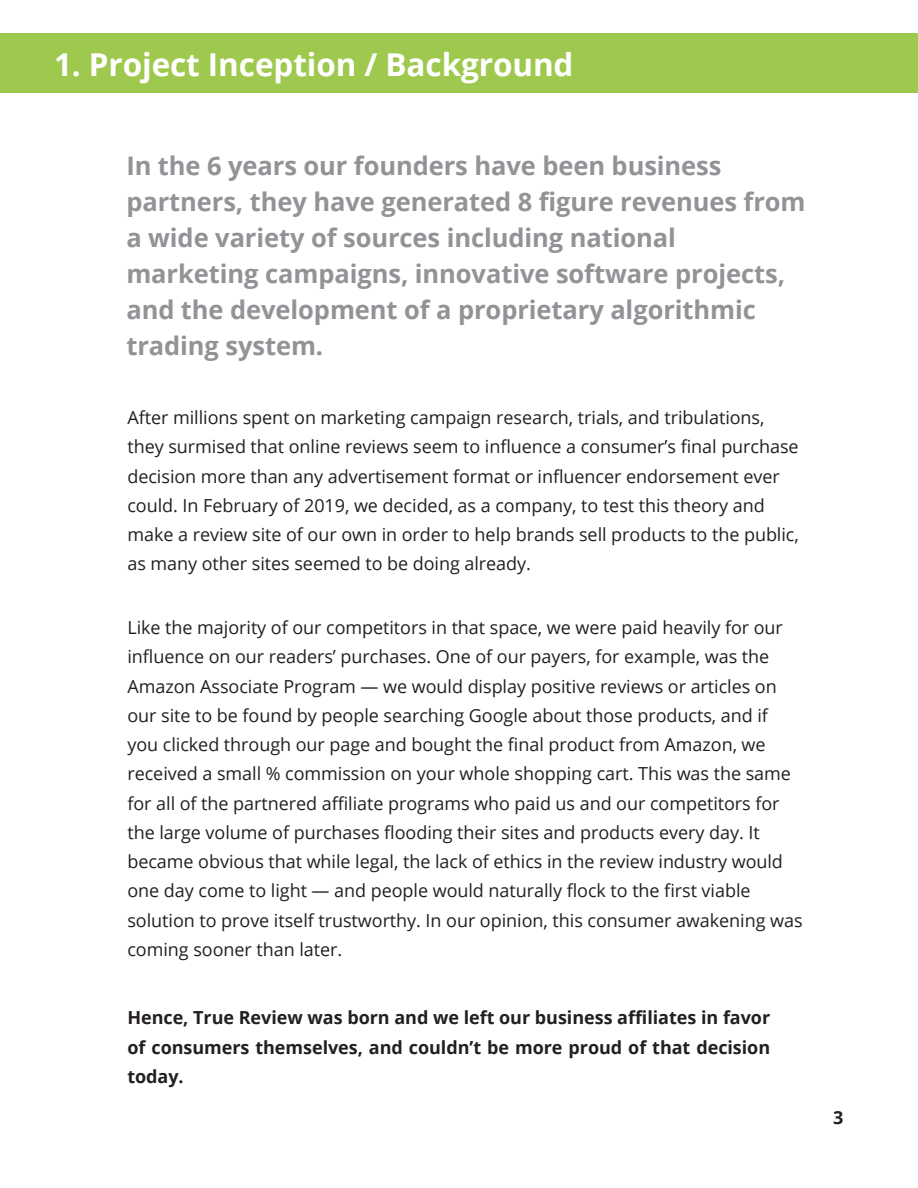
<style>
.page{position:relative;width:918px;height:1188px;background:#fff}
.page>*{position:absolute;margin:0;border:0;box-sizing:border-box;transform-origin:0 0}
.t1{font:700 31.5px "Open Sans";letter-spacing:-.005em;color:#fff}
.t2{font:700 25.5px/36px "Open Sans";letter-spacing:-.005em;color:#919396}
.t3{font:18px/29.2px "Open Sans";letter-spacing:-.005em;color:#231f20}
.t4{font:700 18px/29.2px "Open Sans";letter-spacing:-.005em;color:#231f20;text-align:justify}
</style>
<div class="page">
<div style="left:0;top:34px;width:918px;height:59px;background:#9ec94e"></div>
<p class="t1" style="left:54px;top:42px;width:521px">1. Project Inception / Background</p>
<p class="t2" style="left:126px;top:147px;width:681px">In the 6 years our founders have been business partners, they have generated 8 figure revenues from a wide variety of sources including national</p>
<p class="t2" style="left:126px;top:255px;width:660px">marketing campaigns, innovative software projects, and the development of a proprietary algorithmic trading system.</p>
<p class="t3" style="left:127px;top:402px;width:639px">After millions spent on marketing campaign research, trials, and tribulations,</p>
<p class="t3" style="left:127px;top:432px;width:673px">they surmised that online reviews seem to influence a consumer’s final purchase decision more than any advertisement format or influencer endorsement ever could. In February of 2019, we decided, as a company, to test this theory and make a review site of our own in order to help brands sell products to the public, as many other sites seemed to be doing already.</p>
<p class="t3" style="left:127px;top:612px;width:657px">Like the majority of our competitors in that space, we were paid heavily for our influence on our readers’ purchases. One of our payers, for example, was the Amazon Associate Program — we would display positive reviews or articles on our site to be found by people searching Google about those products, and if</p>
<p class="t3" style="left:127px;top:729px;width:665px">you clicked through our page and bought the final product from Amazon, we received a small % commission on your whole shopping cart. This was the same for all of the partnered affiliate programs who paid us and our competitors for</p>
<p class="t3" style="left:127px;top:817px;width:677px">the large volume of purchases flooding their sites and products every day. It became obvious that while legal, the lack of ethics in the review industry would one day come to light — and people would naturally flock to the first viable solution to prove itself trustworthy. In our opinion, this consumer awakening was coming sooner than later.</p>
<p class="t4" style="left:127px;top:1003px;width:644px">Hence, True Review was born and we left our business affiliates in favor of consumers themselves, and couldn’t be more proud of that decision today.</p>
<p class="t4" style="left:833px;top:1103px;width:12px">3</p>
</div>
